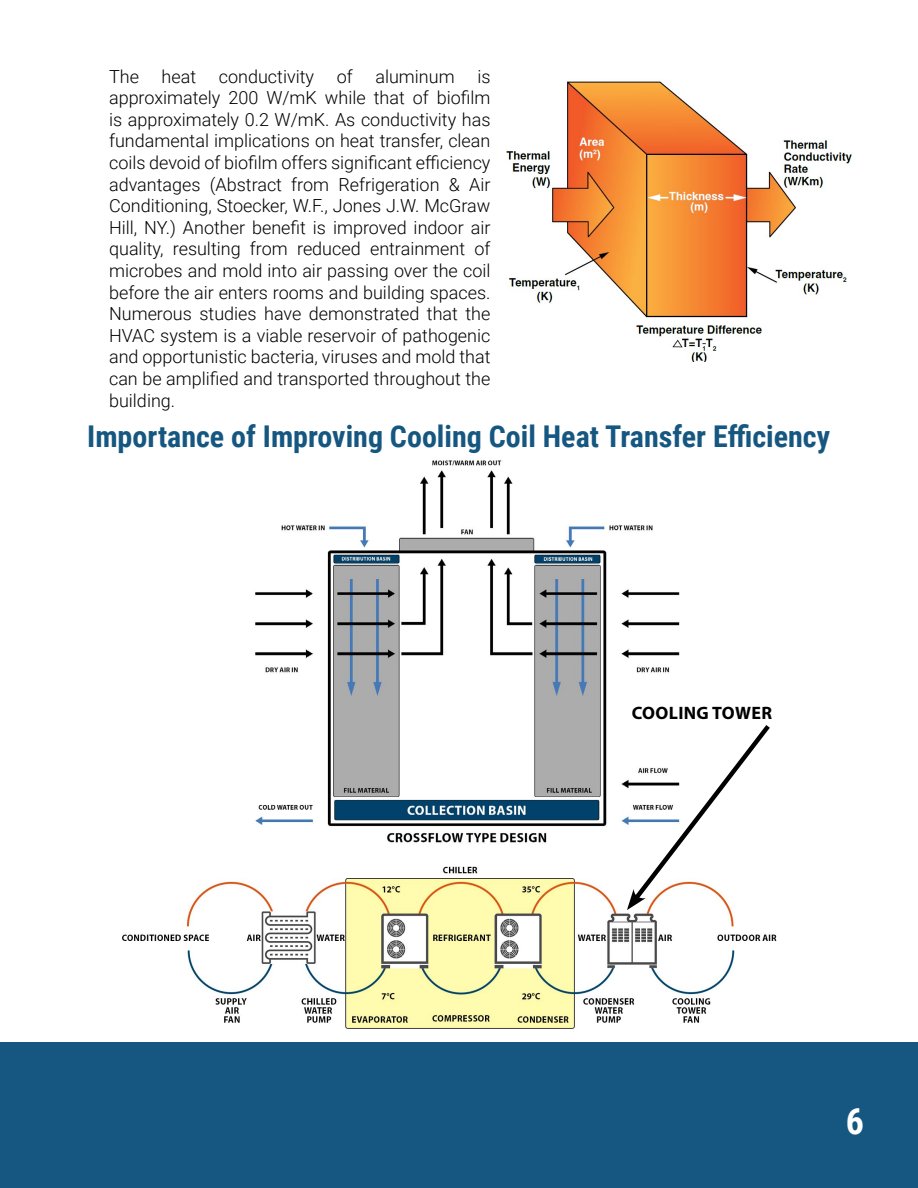
<style>
.page{position:relative;width:918px;height:1188px;background:#fff}
.page>*{position:absolute;margin:0;border:0;box-sizing:border-box;transform-origin:0 0}
.t1{font:700 36px "Roboto Condensed";color:#fff}
.t2{font:700 30px "Roboto Condensed";color:#155780}
.t3{font:300 18px/21.6px "Roboto";color:#000;text-align:justify}
.t4{font:700 18px "Myriad Pro";letter-spacing:.02em;color:#000}
</style>
<div class="page">
<div style="left:0;top:1042px;width:918px;height:146px;background:#155780"></div>
<img style="left:122px;top:866px;width:655px;height:163px">
<img style="left:255px;top:460px;width:425px;height:383px">
<img style="left:506px;top:81px;width:346px;height:280px">
<svg style="left:627px;top:720px;width:147px;height:190px"></svg>
<p class="t3" style="left:109px;top:65px;width:31px">The</p>
<p class="t3" style="left:162px;top:65px;width:36px">heat</p>
<p class="t3" style="left:219px;top:65px;width:97px">conductivity</p>
<p class="t3" style="left:337px;top:65px;width:18px">of</p>
<p class="t3" style="left:375px;top:65px;width:81px">aluminum</p>
<p class="t3" style="left:109px;top:65px;width:383px;text-indent:368px">is approximately 200 W/mK while that of biofilm is approximately 0.2 W/mK. As conductivity has fundamental implications on heat transfer, clean coils devoid of biofilm offers significant efficiency advantages (Abstract from Refrigeration &amp; Air Conditioning, Stoecker, W.F., Jones J.W. McGraw Hill, NY.) Another benefit is improved indoor air quality, resulting from reduced entrainment of microbes and mold into air passing over the coil before the air enters rooms and building spaces.<br>Numerous studies have demonstrated that the HVAC system is a viable reservoir of pathogenic and opportunistic bacteria, viruses and mold that can be amplified and transported throughout the building.</p>
<h2 class="t2" style="left:87px;top:415px;width:744px">Importance of Improving Cooling Coil Heat Transfer Efficiency</h2>
<p class="t4" style="left:632px;top:702px;width:142px">COOLING TOWER</p>
<h1 class="t1" style="left:846px;top:1096px;width:20px">6</h1>
</div>
